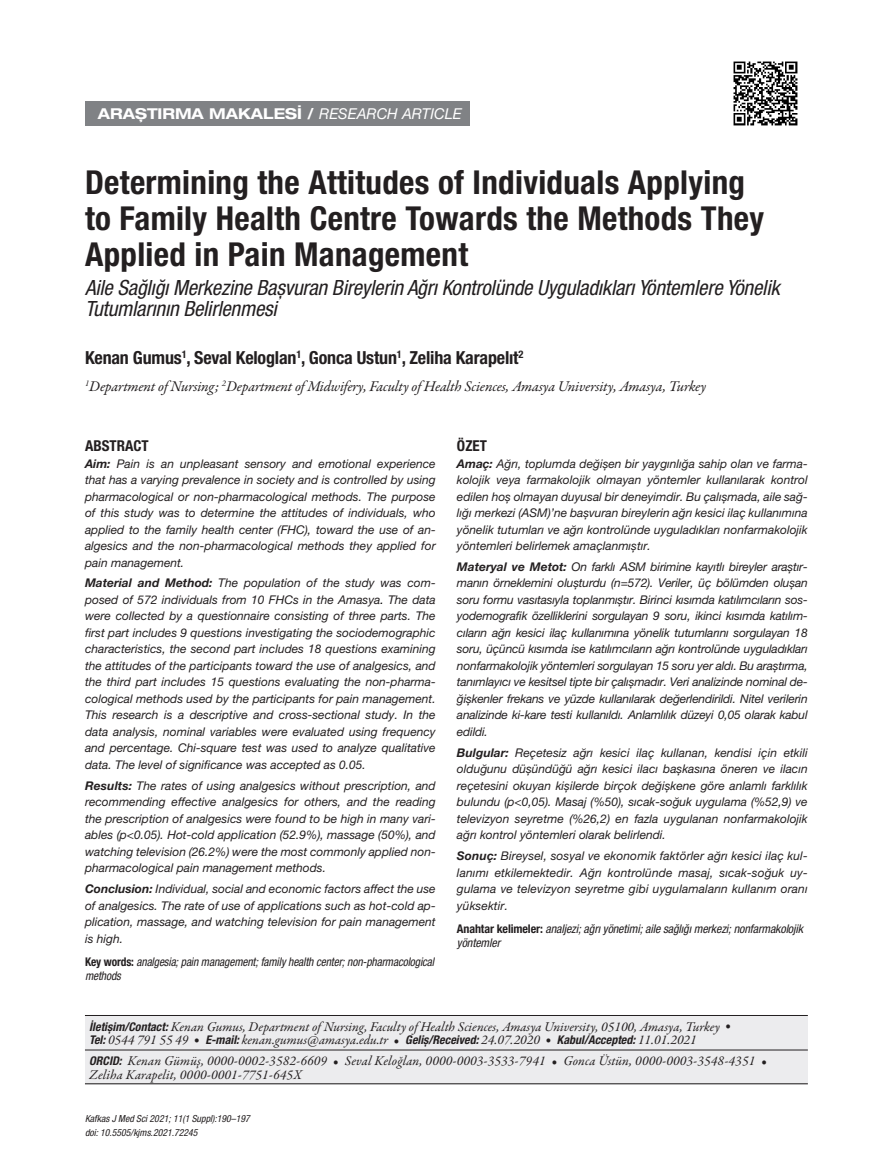
<style>
.page{position:relative;width:893px;height:1170px;background:#fff}
.page>*{position:absolute;margin:0;border:0;box-sizing:border-box;transform-origin:0 0}
.t1{font:700 condensed 33px/36px "Helvetica Neue LT Pro";letter-spacing:.01em;color:#231f20}
.t2{font:italic condensed 21px/21px "Helvetica Neue LT Pro";letter-spacing:-.01em;color:#231f20}
.t3{font:700 condensed 18px "Helvetica Neue LT Pro";letter-spacing:-.01em;color:#231f20}
.t4{font:italic 15px "Garamond Premr Pro";letter-spacing:-.01em;color:#231f20}
.t5{font:700 expanded 15px "Helvetica Neue LT Pro";color:#fff}
.t6{font:700 condensed 15px "Helvetica Neue LT Pro";color:#231f20}
.t7{font:italic 13.5px/13.5px "Garamond Premr Pro";color:#231f20}
.t8{font:italic 12px/16.5px "Helvetica Neue LT Pro";color:#231f20;text-align:justify}
.t9{font:italic condensed 12px/13.5px "Helvetica Neue LT Pro";letter-spacing:-.01em;color:#231f20}
.t10{font:italic condensed 12px/13.5px "Helvetica Neue LT Pro";letter-spacing:-.01em;color:#231f20;scale:.95 1}
.t11{font:italic condensed 9.75px/13.5px "Helvetica Neue LT Pro";color:#231f20}
.s1{font-weight:400;font-style:italic;font-stretch:normal}
.s2{font-weight:700}
.s3{color:#000}
.s4{font-weight:700;font-style:normal}
.s5{font-family:"Helvetica Neue LT Pro";font-weight:700;font-stretch:condensed;font-size:12px}
</style>
<div class="page">
<div style="left:85px;top:101px;width:385px;height:25px;background:#808285"></div>
<div style="left:85px;top:1014px;width:723px;height:70px;background:#ececee"></div>
<hr style="left:85px;top:1015px;width:723px;height:1px;background:#231f20">
<hr style="left:85px;top:1049px;width:723px;height:1px;background:#231f20">
<hr style="left:85px;top:1083px;width:723px;height:1px;background:#231f20">
<img style="left:733px;top:61px;width:64px;height:64px">
<p class="t5" style="left:98px;top:104px;width:365px">ARAŞTIRMA MAKALESİ / <span class="s1">RESEARCH ARTICLE</span></p>
<h1 class="t1" style="left:85px;top:163px;width:681px">Determining the Attitudes of Individuals Applying to Family Health Centre Towards the Methods They<br>Applied in Pain Management</h1>
<h2 class="t2" style="left:85px;top:278px;width:696px">Aile Sağlığı Merkezine Başvuran Bireylerin Ağrı Kontrolünde Uyguladıkları Yöntemlere Yönelik<br>Tutumlarının Belirlenmesi</h2>
<h3 class="t3" style="left:85px;top:347px;width:440px">Kenan Gumus<sup>1</sup>, Seval Keloglan<sup>1</sup>, Gonca Ustun<sup>1</sup>, Zeliha Karapelıt<sup>2</sup></h3>
<p class="t4" style="left:85px;top:376px;width:623px"><sup>1</sup>Department of Nursing; <sup>2</sup>Department of Midwifery, Faculty of Health Sciences, Amasya University, Amasya, Turkey</p>
<p class="t6" style="left:85px;top:436px;width:65px">ABSTRACT</p>
<p class="t8" style="left:85px;top:455px;width:352px"><span class="s2">Aim:</span> Pain is an unpleasant sensory and emotional experience that has a varying prevalence in society and is controlled by using pharmacological or non-pharmacological methods. The purpose of this study was to determine the attitudes of individuals, who applied to the family health center (FHC), toward the use of an&shy;algesics and the non-pharmacological methods they applied for pain management.</p>
<p class="t8" style="left:85px;top:574px;width:352px"><span class="s2">Material and Method:</span> The population of the study was com&shy;posed of 572 individuals from 10 FHCs in the Amasya<span class="s3">.</span> The data were collected by a questionnaire consisting of three parts. The first part includes 9 questions investigating the sociodemographic characteristics, the second part includes 18 questions examining the attitudes of the participants toward the use of analgesics, and the third part includes 15 questions evaluating the non-pharma&shy;cological methods used by the participants for pain management.<br>This research is a descriptive and cross-sectional study. In the data analysis, nominal variables were evaluated using frequency and percentage. Chi-square test was used to analyze qualitative data. The level of significance was accepted as 0.05.</p>
<p class="t8" style="left:85px;top:777px;width:352px"><span class="s2">Results:</span> The rates of using analgesics without prescription, and recommending effective analgesics for others, and the reading the prescription of analgesics were found to be high in many vari&shy;ables (p&lt;0.05). Hot-cold application (52.9%), massage (50%), and watching television (26.2%) were the most commonly applied non&shy;pharmacological pain management methods.</p>
<p class="t8" style="left:85px;top:880px;width:352px"><span class="s2">Conclusion:</span> Individual, social and economic factors affect the use of analgesics. The rate of use of applications such as hot-cold ap&shy;plication, massage, and watching television for pain management is high.</p>
<p class="t10" style="left:85px;top:955px;width:369px"><span class="s4">Key words:</span> analgesia; pain management; family health center; non-pharmacological methods</p>
<p class="t6" style="left:457px;top:436px;width:31px">ÖZET</p>
<p class="t8" style="left:457px;top:455px;width:352px"><span class="s2">Amaç:</span> Ağrı, toplumda değişen bir yaygınlığa sahip olan ve farma&shy;kolojik veya farmakolojik olmayan yöntemler kullanılarak kontrol edilen hoş olmayan duyusal bir deneyimdir. Bu çalışmada, aile sağ&shy;lığı merkezi (ASM)’ne başvuran bireylerin ağrı kesici ilaç kullanımına yönelik tutumları ve ağrı kontrolünde uyguladıkları nonfarmakolojik yöntemleri belirlemek amaçlanmıştır.</p>
<p class="t8" style="left:457px;top:558px;width:352px"><span class="s2">Materyal ve Metot:</span> On farklı ASM birimine kayıtlı bireyler araştır&shy;manın örneklemini oluşturdu (n=572). Veriler, üç bölümden oluşan soru formu vasıtasıyla toplanmıştır. Birinci kısımda katılımcıların sos&shy;yodemografik özelliklerini sorgulayan 9 soru, ikinci kısımda katılım&shy;cıların ağrı kesici ilaç kullanımına yönelik tutumlarını sorgulayan 18 soru, üçüncü kısımda ise katılımcıların ağrı kontrolünde uyguladıkları nonfarmakolojik yöntemleri sorgulayan 15 soru yer aldı. Bu araştırma, tanımlayıcı ve kesitsel tipte bir çalışmadır. Veri analizinde nominal de&shy;ğişkenler frekans ve yüzde kullanılarak değerlendirildi. Nitel verilerin analizinde ki-kare testi kullanıldı. Anlamlılık düzeyi 0,05 olarak kabul edildi.</p>
<p class="t8" style="left:457px;top:744px;width:352px"><span class="s2">Bulgular:</span> Reçetesiz ağrı kesici ilaç kullanan, kendisi için etkili olduğunu düşündüğü ağrı kesici ilacı başkasına öneren ve ilacın reçetesini okuyan kişilerde birçok değişkene göre anlamlı farklılık bulundu (p&lt;0,05). Masaj (%50), sıcak-soğuk uygulama (%52,9) ve televizyon seyretme (%26,2) en fazla uygulanan nonfarmakolojik ağrı kontrol yöntemleri olarak belirlendi.</p>
<p class="t8" style="left:457px;top:847px;width:352px"><span class="s2">Sonuç:</span> Bireysel, sosyal ve ekonomik faktörler ağrı kesici ilaç kul&shy;lanımı etkilemektedir. Ağrı kontrolünde masaj, sıcak-soğuk uy&shy;gulama ve televizyon seyretme gibi uygulamaların kullanım oranı yüksektir.</p>
<p class="t9" style="left:457px;top:922px;width:348px"><span class="s4">Anahtar kelimeler:</span> analjezi; ağrı yönetimi; aile sağlığı merkezi; nonfarmakolojik yöntemler</p>
<p class="t7" style="left:89px;top:1020px;width:644px"><span class="s5">İletişim/Contact:</span> Kenan Gumus, Department of Nursing, Faculty of Health Sciences, Amasya University, 05100, Amasya, Turkey •<br><span class="s5">Tel:</span> 0544 791 55 49 • <span class="s5">E-mail:</span> kenan.gumus@amasya.edu.tr • <span class="s5">Geliş/Received:</span> 24.07.2020 • <span class="s5">Kabul/Accepted:</span> 11.01.2021</p>
<p class="t7" style="left:89px;top:1054px;width:679px"><span class="s5">ORCID:</span> Kenan Gümüş, 0000-0002-3582-6609 • Seval Keloğlan, 0000-0003-3533-7941 • Gonca Üstün, 0000-0003-3548-4351 •<br>Zeliha Karapelit, 0000-0001-7751-645X</p>
<p class="t11" style="left:85px;top:1112px;width:166px">Kafkas J Med Sci 2021; 11(1 Suppl):190–197 doi: 10.5505/kjms.2021.72245</p>
</div>
